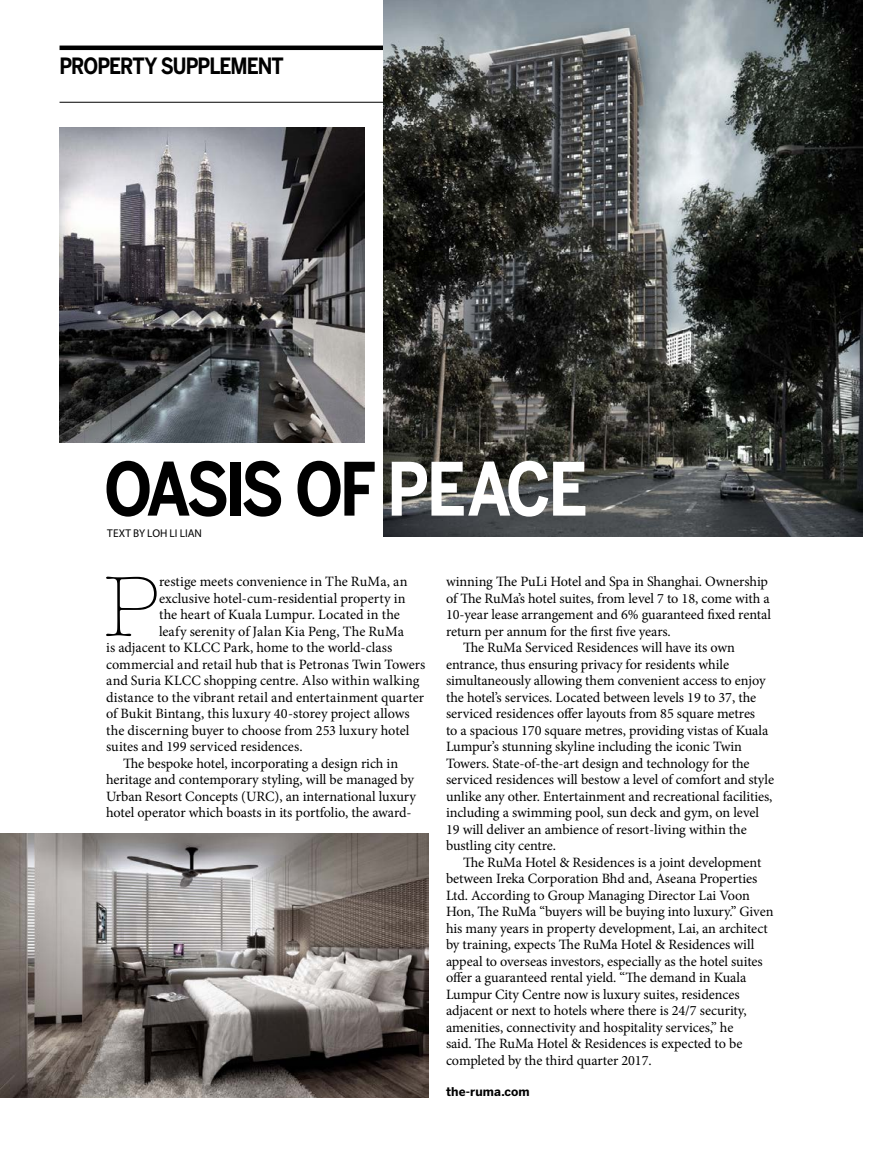
<style>
.page{position:relative;width:893px;height:1174px;background:#fff}
.page>*{position:absolute;margin:0;border:0;box-sizing:border-box;transform-origin:0 0}
.t1{font:300 88.05px "American Typewriter";color:#000}
.t2{font:700 72.75px "Benton Sans";letter-spacing:-.065em;color:#000;scale:.85 1}
.t3{font:700 22.35px "Benton Sans";letter-spacing:-.05em;color:#000;scale:.85 1}
.t4{font:14.25px "Minion Pro";letter-spacing:-.005em;color:#000}
.t5{font:700 12px "Benton Sans";color:#000}
.t6{font:11.25px "Myriad Pro";color:#000}
.s1{color:#fff}
</style>
<div class="page">
<hr style="left:60px;top:46px;width:756px;height:4px;background:#000">
<hr style="left:60px;top:102px;width:756px;height:1px;background:#000">
<img style="left:383px;top:0;width:479px;height:536px">
<img style="left:0;top:833px;width:429px;height:264px">
<img style="left:60px;top:128px;width:304px;height:315px">
<h3 class="t3" style="left:60px;top:53px;width:265px">PROPERTY SUPPLEMENT</h3>
<h2 class="t2" style="left:104px;top:446px;width:570px">OASIS OF <span class="s1">PEACE</span></h2>
<p class="t6" style="left:107px;top:526px;width:96px">TEXT BY LOH LI LIAN</p>
<h1 class="t1" style="left:103px;top:542px;width:58px">P</h1>
<p class="t4" style="left:159px;top:572px;width:250px">restige meets convenience in The RuMa, an</p>
<p class="t4" style="left:159px;top:588px;width:248px">exclusive hotel-cum-residential property in</p>
<p class="t4" style="left:159px;top:605px;width:243px">the heart of Kuala Lumpur. Located in the</p>
<p class="t4" style="left:159px;top:621px;width:247px">leafy serenity of Jalan Kia Peng, The RuMa</p>
<p class="t4" style="left:106px;top:638px;width:288px">is adjacent to KLCC Park, home to the world-class</p>
<p class="t4" style="left:106px;top:654px;width:321px">commercial and retail hub that is Petronas Twin Towers</p>
<p class="t4" style="left:106px;top:671px;width:315px">and Suria KLCC shopping centre. Also within walking</p>
<p class="t4" style="left:106px;top:687px;width:319px">distance to the vibrant retail and entertainment quarter</p>
<p class="t4" style="left:106px;top:704px;width:305px">of Bukit Bintang, this luxury 40-storey project allows</p>
<p class="t4" style="left:106px;top:720px;width:305px">the discerning buyer to choose from 253 luxury hotel</p>
<p class="t4" style="left:106px;top:737px;width:198px">suites and 199 serviced residences.</p>
<p class="t4" style="left:123px;top:753px;width:277px">The bespoke hotel, incorporating a design rich in</p>
<p class="t4" style="left:106px;top:770px;width:309px">heritage and contemporary styling, will be managed by</p>
<p class="t4" style="left:106px;top:786px;width:311px">Urban Resort Concepts (URC), an international luxury</p>
<p class="t4" style="left:106px;top:803px;width:307px">hotel operator which boasts in its portfolio, the award-</p>
<p class="t4" style="left:446px;top:572px;width:324px">winning The PuLi Hotel and Spa in Shanghai. Ownership</p>
<p class="t4" style="left:446px;top:588px;width:325px">of The RuMa’s hotel suites, from level 7 to 18, come with a</p>
<p class="t4" style="left:446px;top:605px;width:326px">10-year lease arrangement and 6% guaranteed fixed rental</p>
<p class="t4" style="left:446px;top:621px;width:226px">return per annum for the first five years.</p>
<p class="t4" style="left:463px;top:638px;width:274px">The RuMa Serviced Residences will have its own</p>
<p class="t4" style="left:446px;top:654px;width:285px">entrance, thus ensuring privacy for residents while</p>
<p class="t4" style="left:446px;top:671px;width:321px">simultaneously allowing them convenient access to enjoy</p>
<p class="t4" style="left:446px;top:687px;width:312px">the hotel’s services. Located between levels 19 to 37, the</p>
<p class="t4" style="left:446px;top:704px;width:311px">serviced residences offer layouts from 85 square metres</p>
<p class="t4" style="left:446px;top:720px;width:324px">to a spacious 170 square metres, providing vistas of Kuala</p>
<p class="t4" style="left:446px;top:737px;width:297px">Lumpur’s stunning skyline including the iconic Twin</p>
<p class="t4" style="left:446px;top:753px;width:305px">Towers. State-of-the-art design and technology for the</p>
<p class="t4" style="left:446px;top:770px;width:330px">serviced residences will bestow a level of comfort and style</p>
<p class="t4" style="left:446px;top:786px;width:328px">unlike any other. Entertainment and recreational facilities,</p>
<p class="t4" style="left:446px;top:803px;width:314px">including a swimming pool, sun deck and gym, on level</p>
<p class="t4" style="left:446px;top:819px;width:302px">19 will deliver an ambience of resort-living within the</p>
<p class="t4" style="left:446px;top:836px;width:111px">bustling city centre.</p>
<p class="t4" style="left:463px;top:852px;width:300px">The RuMa Hotel &amp; Residences is a joint development</p>
<p class="t4" style="left:446px;top:869px;width:313px">between Ireka Corporation Bhd and, Aseana Properties</p>
<p class="t4" style="left:446px;top:885px;width:306px">Ltd. According to Group Managing Director Lai Voon</p>
<p class="t4" style="left:446px;top:902px;width:329px">Hon, The RuMa “buyers will be buying into luxury.” Given</p>
<p class="t4" style="left:446px;top:918px;width:323px">his many years in property development, Lai, an architect</p>
<p class="t4" style="left:446px;top:935px;width:310px">by training, expects The RuMa Hotel &amp; Residences will</p>
<p class="t4" style="left:446px;top:951px;width:318px">appeal to overseas investors, especially as the hotel suites</p>
<p class="t4" style="left:446px;top:968px;width:302px">offer a guaranteed rental yield. “The demand in Kuala</p>
<p class="t4" style="left:446px;top:984px;width:295px">Lumpur City Centre now is luxury suites, residences</p>
<p class="t4" style="left:446px;top:1001px;width:302px">adjacent or next to hotels where there is 24/7 security,</p>
<p class="t4" style="left:446px;top:1017px;width:289px">amenities, connectivity and hospitality services,” he</p>
<p class="t4" style="left:446px;top:1034px;width:298px">said. The RuMa Hotel &amp; Residences is expected to be</p>
<p class="t4" style="left:446px;top:1050px;width:207px">completed by the third quarter 2017.</p>
<p class="t5" style="left:446px;top:1084px;width:85px">THE-RUMA.COM</p>
</div>
